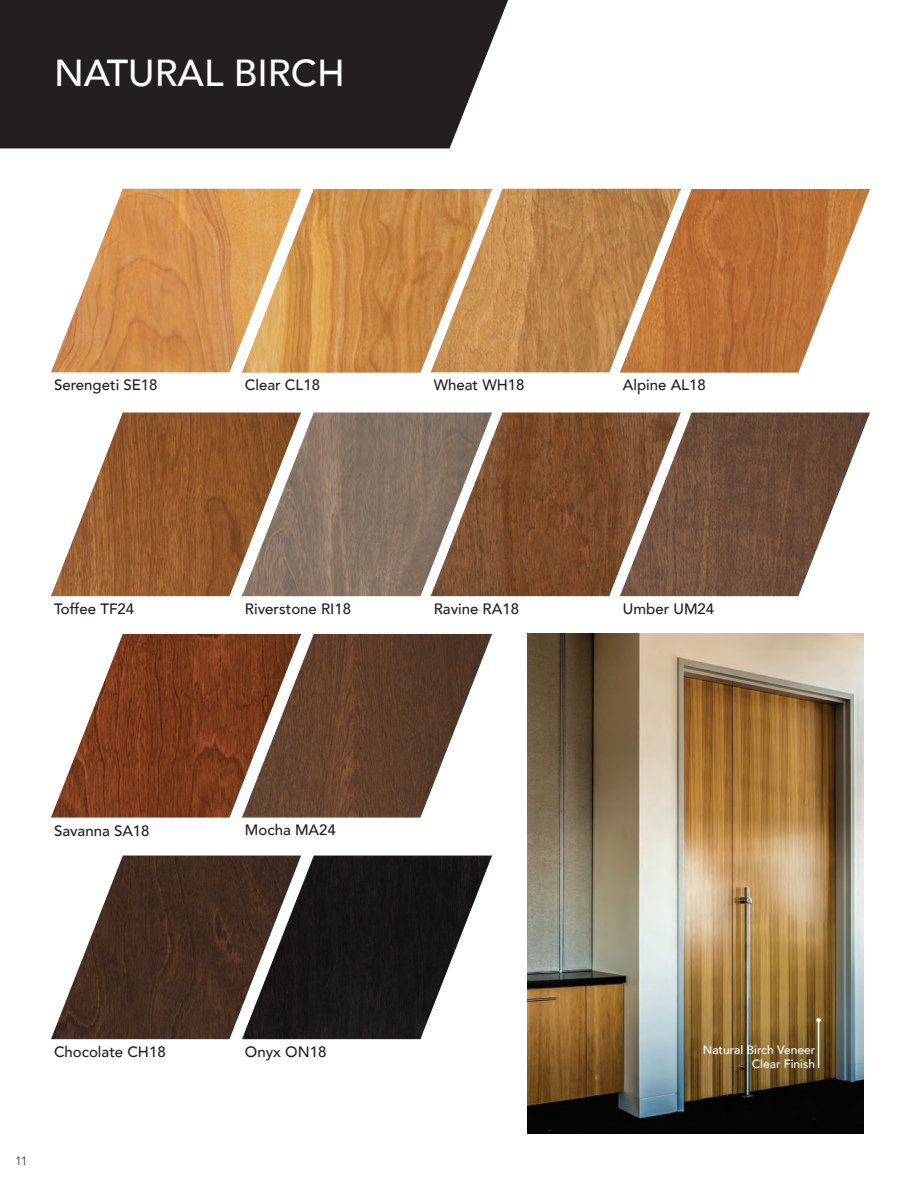
<style>
.page{position:relative;width:918px;height:1188px;background:#fff}
.page>*{position:absolute;margin:0;border:0;box-sizing:border-box;transform-origin:0 0}
.t1{font:500 37.5px "Avenir";color:#fff}
.t2{font:500 15px "Avenir";color:#231f20}
.t3{font:500 12px/13.5px "Avenir";color:#fff;text-align:right}
.t4{font:300 12px "Avenir";color:#231f20}
</style>
<div class="page">
<img style="left:527px;top:634px;width:337px;height:500px">
<div style="left:0;top:0;width:508px;height:148px;background:#231f20"></div>
<img style="left:620px;top:189px;width:250px;height:184px">
<img style="left:301px;top:856px;width:191px;height:183px">
<img style="left:51px;top:189px;width:191px;height:183px">
<img style="left:51px;top:856px;width:250px;height:183px">
<img style="left:492px;top:413px;width:128px;height:183px">
<img style="left:51px;top:413px;width:191px;height:183px">
<img style="left:242px;top:189px;width:250px;height:184px">
<img style="left:242px;top:413px;width:250px;height:183px">
<img style="left:620px;top:413px;width:250px;height:183px">
<img style="left:301px;top:634px;width:191px;height:184px">
<img style="left:51px;top:634px;width:250px;height:184px">
<img style="left:431px;top:189px;width:250px;height:183px">
<hr style="left:818px;top:1020px;width:1px;height:48px;background:#fff">
<svg style="left:816px;top:1018px;width:5px;height:4px"></svg>
<h1 class="t1" style="left:54px;top:40px;width:293px">NATURAL BIRCH</h1>
<p class="t2" style="left:54px;top:372px;width:105px">Serengeti SE18</p>
<p class="t2" style="left:245px;top:372px;width:77px">Clear CL18</p>
<p class="t2" style="left:434px;top:372px;width:92px">Wheat WH18</p>
<p class="t2" style="left:623px;top:372px;width:84px">Alpine AL18</p>
<p class="t2" style="left:54px;top:596px;width:82px">Toffee TF24</p>
<p class="t2" style="left:434px;top:596px;width:87px">Ravine RA18</p>
<p class="t2" style="left:245px;top:596px;width:108px">Riverstone RI18</p>
<p class="t2" style="left:623px;top:596px;width:93px">Umber UM24</p>
<p class="t2" style="left:54px;top:817px;width:97px">Savanna SA18</p>
<p class="t2" style="left:245px;top:817px;width:92px">Mocha MA24</p>
<p class="t2" style="left:54px;top:1039px;width:113px">Chocolate CH18</p>
<p class="t4" style="left:16px;top:1154px;width:13px">11</p>
<p class="t2" style="left:245px;top:1039px;width:83px">Onyx ON18</p>
<p class="t3" style="left:703px;top:1043px;width:114px">Natural Birch Veneer<br>Clear Finish</p>
</div>
